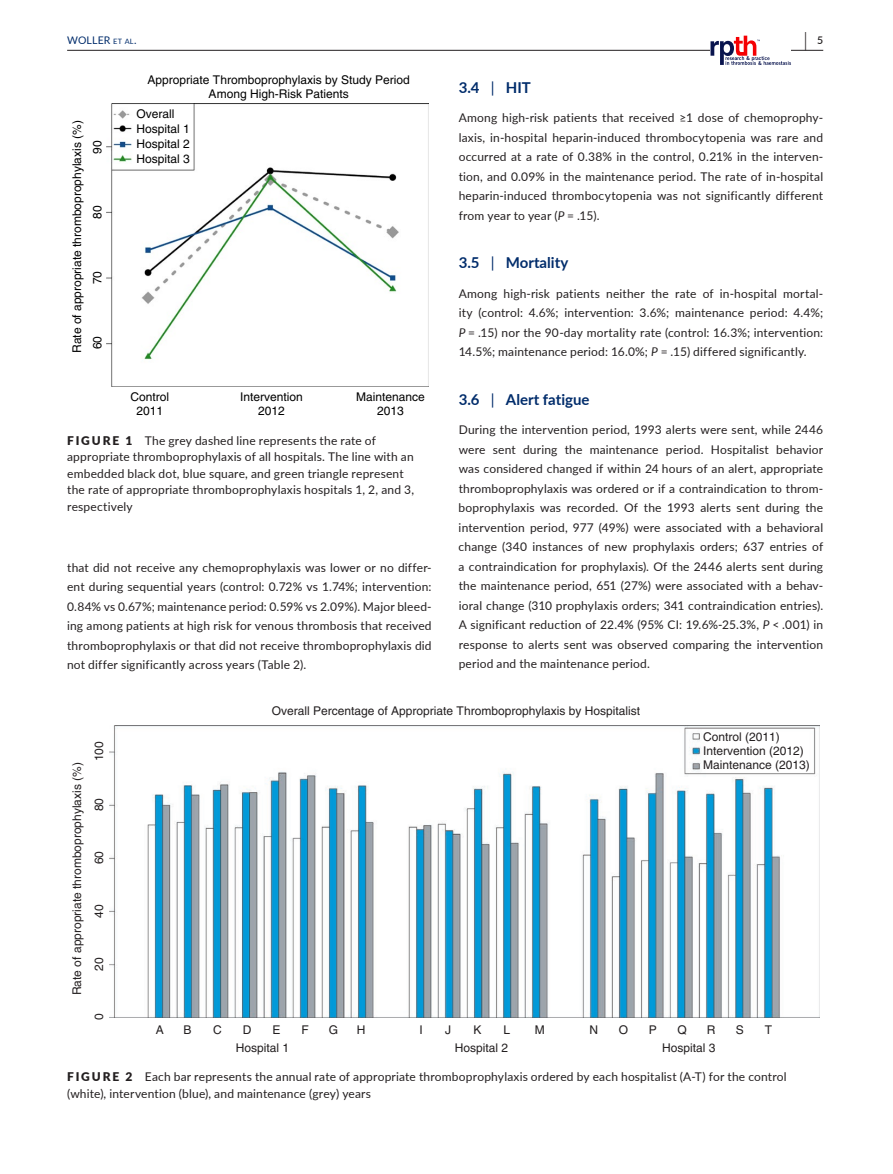
<style>
.page{position:relative;width:893px;height:1174px;background:#fff}
.page>*{position:absolute;margin:0;border:0;box-sizing:border-box;transform-origin:0 0}
.t1{font:600 19.5px "Lato";color:#231f20;scale:.48 1}
.t2{font:700 15px "Lato";color:#002c6b}
.t3{font:12px/19.5px "Lato";letter-spacing:.015em;color:#231f20;text-align:justify}
.t4{font:12px/13.8px "Helvetica";color:#231f20}
.t5{font:12px/14.4px "Helvetica";color:#000;text-align:center}
.t6{font:10.5px "Lato";letter-spacing:.02em;color:#002c6b}
.t7{font:600 10.5px "Lato";color:#231f20}
.s1{font-size:7.35px}
.s2{font-weight:900}
.s3{font-weight:400}
.s4{font-style:italic}
</style>
<div class="page">
<hr style="left:67px;top:50px;width:756px;height:1px;background:#231f20">
<svg style="left:710px;top:36px;width:81px;height:29px"></svg>
<img style="left:107px;top:103px;width:321px;height:283px">
<img style="left:110px;top:725px;width:709px;height:292px">
<h1 class="t1" style="left:804px;top:26px;width:7px">|</h1>
<p class="t6" style="left:67px;top:33px;width:71px">WOLLER <span class="s1">et al</span>.</p>
<p class="t7" style="left:817px;top:33px;width:8px">5</p>
<p class="t5" style="left:67px;top:349px;width:231px;line-height:20.2px;text-align:left;text-indent:-4px;rotate:-90deg">Rate of appropriate thromboprophylaxis (%)<br>60</p>
<p class="t5" style="left:90px;top:154px;width:15px;rotate:-90deg">90</p>
<p class="t5" style="left:90px;top:219px;width:15px;rotate:-90deg">80</p>
<p class="t5" style="left:90px;top:284px;width:15px;rotate:-90deg">70</p>
<p class="t5" style="left:148px;top:72px;width:264px">Appropriate Thromboprophylaxis by Study Period<br>Among High-Risk Patients</p>
<p class="t5" style="left:136px;top:106px;width:55px;line-height:15px;text-align:left">Overall<br>Hospital 1<br>Hospital 2<br>Hospital 3</p>
<p class="t5" style="left:130px;top:389px;width:40px">Control<br>2011</p>
<p class="t5" style="left:240px;top:389px;width:64px">Intervention<br>2012</p>
<p class="t5" style="left:356px;top:389px;width:70px">Maintenance<br>2013</p>
<p class="t3" style="left:67px;top:432px;width:348px;line-height:16.5px;text-align:left"><span class="s2">FIGURE 1</span> The grey dashed line represents the rate of appropriate thromboprophylaxis of all hospitals. The line with an embedded black dot, blue square, and green triangle represent the rate of appropriate thromboprophylaxis hospitals 1, 2, and 3, respectively</p>
<p class="t3" style="left:67px;top:557px;width:366px">that did not receive any chemoprophylaxis was lower or no differ&shy;ent during sequential years (control: 0.72% vs 1.74%; intervention:<br>0.84% vs 0.67%; maintenance period: 0.59% vs 2.09%). Major bleed&shy;ing among patients at high risk for venous thrombosis that received thromboprophylaxis or that did not receive thromboprophylaxis did not differ significantly across years (Table 2).</p>
<p class="t2" style="left:459px;top:76px;width:74px">3.4 <span class="s3">|</span> HIT</p>
<p class="t3" style="left:459px;top:107px;width:366px">Among high-risk patients that received ≥1 dose of chemoprophy&shy;laxis, in-hospital heparin-induced thrombocytopenia was rare and occurred at a rate of 0.38% in the control, 0.21% in the interven&shy;tion, and 0.09% in the maintenance period. The rate of in-hospital heparin-induced thrombocytopenia was not significantly different from year to year (<span class="s4">P</span> = .15).</p>
<p class="t2" style="left:459px;top:252px;width:111px">3.5 <span class="s3">|</span> Mortality</p>
<p class="t3" style="left:459px;top:283px;width:366px">Among high-risk patients neither the rate of in-hospital mortal&shy;ity (control: 4.6%; intervention: 3.6%; maintenance period: 4.4%; <span class="s4">P</span> = .15) nor the 90-day mortality rate (control: 16.3%; intervention:<br>14.5%; maintenance period: 16.0%; <span class="s4">P</span> = .15) differed significantly.</p>
<p class="t2" style="left:459px;top:388px;width:132px">3.6 <span class="s3">|</span> Alert fatigue</p>
<p class="t3" style="left:459px;top:419px;width:366px">During the intervention period, 1993 alerts were sent, while 2446 were sent during the maintenance period. Hospitalist behavior was considered changed if within 24 hours of an alert, appropriate thromboprophylaxis was ordered or if a contraindication to throm&shy;boprophylaxis was recorded. Of the 1993 alerts sent during the intervention period, 977 (49%) were associated with a behavioral change (340 instances of new prophylaxis orders; 637 entries of a contraindication for prophylaxis). Of the 2446 alerts sent during the maintenance period, 651 (27%) were associated with a behav&shy;ioral change (310 prophylaxis orders; 341 contraindication entries).<br>A significant reduction of 22.4% (95% CI: 19.6%-25.3%, <span class="s4">P</span> &lt; .001) in response to alerts sent was observed comparing the intervention period and the maintenance period.</p>
<p class="t4" style="left:92px;top:761px;width:22px;rotate:-90deg">100</p>
<p class="t4" style="left:92px;top:811px;width:15px;rotate:-90deg">80</p>
<p class="t4" style="left:66px;top:917px;width:157px;line-height:21.8px;text-indent:-78px;rotate:-90deg">Rate of appropriate thromboprophylaxis (%)<br>40</p>
<p class="t4" style="left:92px;top:864px;width:15px;rotate:-90deg">60</p>
<p class="t4" style="left:92px;top:970px;width:15px;rotate:-90deg">20</p>
<p class="t4" style="left:92px;top:1020px;width:8px;rotate:-90deg">0</p>
<p class="t4" style="left:272px;top:704px;width:370px">Overall Percentage of Appropriate Thromboprophylaxis by Hospitalist</p>
<p class="t4" style="left:703px;top:730px;width:108px">Control (2011)<br>Intervention (2012)<br>Maintenance (2013)</p>
<p class="t4" style="left:156px;top:1023px;width:10px">A</p>
<p class="t4" style="left:183px;top:1023px;width:10px">B</p>
<p class="t4" style="left:213px;top:1023px;width:10px">C</p>
<p class="t4" style="left:243px;top:1023px;width:10px">D</p>
<p class="t4" style="left:273px;top:1023px;width:10px">E</p>
<p class="t4" style="left:301px;top:1023px;width:9px">F</p>
<p class="t4" style="left:329px;top:1023px;width:11px">G</p>
<p class="t4" style="left:357px;top:1023px;width:10px">H</p>
<p class="t4" style="left:419px;top:1023px;width:5px">I</p>
<p class="t4" style="left:445px;top:1023px;width:8px">J</p>
<p class="t4" style="left:473px;top:1023px;width:10px">K</p>
<p class="t4" style="left:504px;top:1023px;width:8px">L</p>
<p class="t4" style="left:535px;top:1023px;width:11px">M</p>
<p class="t4" style="left:590px;top:1023px;width:10px">N</p>
<p class="t4" style="left:619px;top:1023px;width:11px">O</p>
<p class="t4" style="left:649px;top:1023px;width:10px">P</p>
<p class="t4" style="left:677px;top:1023px;width:11px">Q</p>
<p class="t4" style="left:707px;top:1023px;width:10px">R</p>
<p class="t4" style="left:736px;top:1023px;width:10px">S</p>
<p class="t4" style="left:765px;top:1023px;width:9px">T</p>
<p class="t4" style="left:236px;top:1040px;width:55px">Hospital 1</p>
<p class="t4" style="left:455px;top:1040px;width:55px">Hospital 2</p>
<p class="t4" style="left:662px;top:1040px;width:55px">Hospital 3</p>
<p class="t3" style="left:67px;top:1068px;width:721px;line-height:16.5px"><span class="s2">FIGURE 2</span> Each bar represents the annual rate of appropriate thromboprophylaxis ordered by each hospitalist (A-T) for the control (white), intervention (blue), and maintenance (grey) years</p>
</div>
